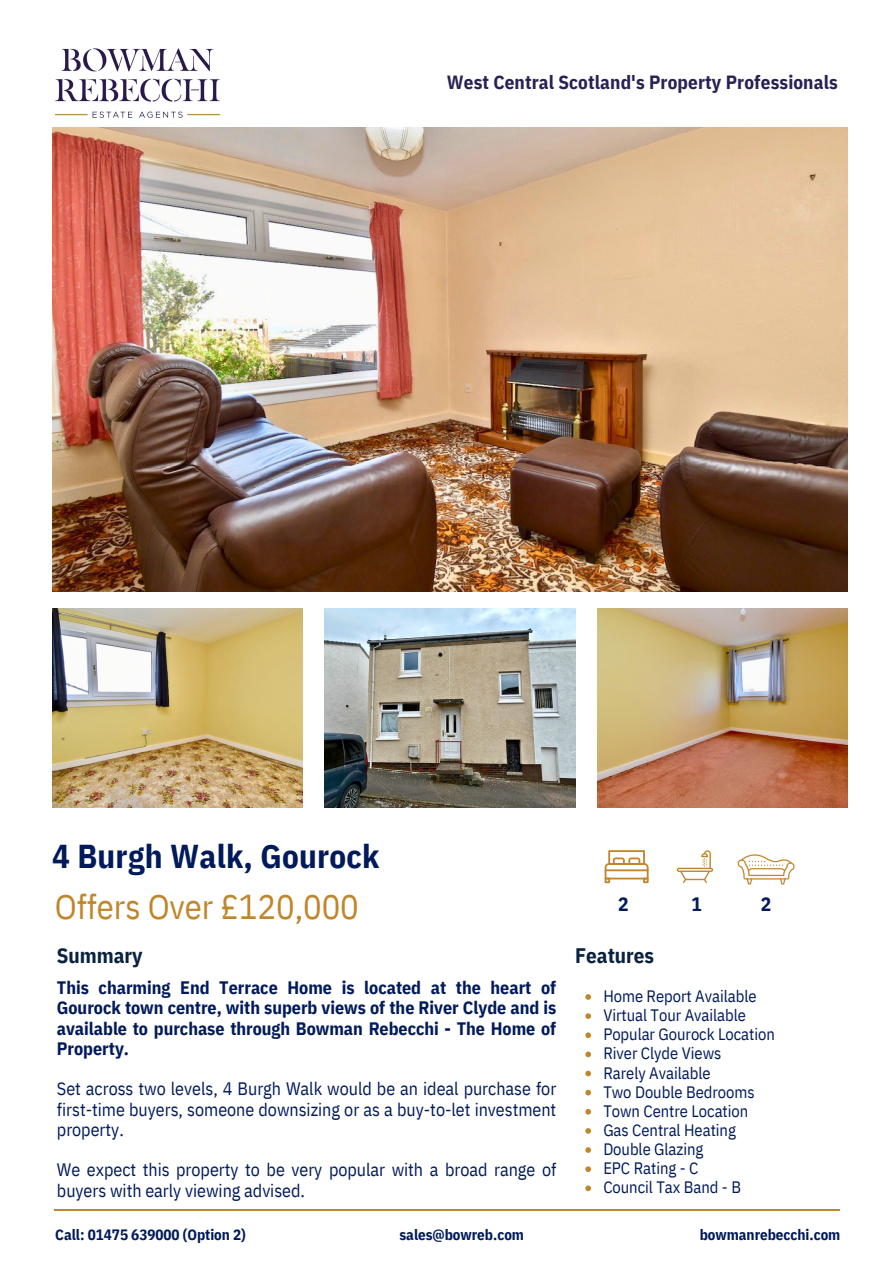
<style>
.page{position:relative;width:894px;height:1264px;background:#fff}
.page>*{position:absolute;margin:0;border:0;box-sizing:border-box;transform-origin:0 0}
.t1{font:34.5px "IBM Plex Sans Cond";color:#c1852b}
.t2{font:700 33px "IBM Plex Sans Cond";letter-spacing:.005em;color:#001a5b}
.t3{font:700 21px "IBM Plex Sans Cond";color:#0a2240}
.t4{font:700 19.35px "IBM Plex Sans Cond";color:#001a5b}
.t5{font:700 19.05px "IBM Plex Sans Cond";letter-spacing:.005em;color:#282153}
.t6{font:18px/20.2px "IBM Plex Sans Cond";color:#001a5b;text-align:justify}
.t7{font:700 18px/20.2px "IBM Plex Sans Cond";color:#001a5b;text-align:justify}
.t8{font:16.5px "IBM Plex Sans Cond";color:#001a5b}
.t9{font:700 15px "IBM Plex Sans Cond";color:#001a5b}
</style>
<div class="page">
<hr style="left:55px;top:1209px;width:784px;height:1px;background:#c1852b">
<img style="left:52px;top:48px;width:184px;height:80px">
<img style="left:325px;top:608px;width:250px;height:199px">
<svg style="left:604px;top:850px;width:44px;height:33px"></svg>
<svg style="left:676px;top:850px;width:37px;height:33px"></svg>
<svg style="left:737px;top:854px;width:57px;height:30px"></svg>
<img style="left:52px;top:128px;width:795px;height:463px">
<svg style="left:585px;top:994px;width:6px;height:5px"></svg>
<svg style="left:585px;top:1013px;width:6px;height:5px"></svg>
<svg style="left:585px;top:1032px;width:6px;height:6px"></svg>
<svg style="left:585px;top:1051px;width:6px;height:6px"></svg>
<svg style="left:585px;top:1070px;width:6px;height:6px"></svg>
<svg style="left:585px;top:1089px;width:6px;height:6px"></svg>
<svg style="left:585px;top:1109px;width:6px;height:5px"></svg>
<svg style="left:585px;top:1128px;width:6px;height:5px"></svg>
<svg style="left:585px;top:1147px;width:6px;height:5px"></svg>
<svg style="left:585px;top:1166px;width:6px;height:5px"></svg>
<svg style="left:585px;top:1185px;width:6px;height:6px"></svg>
<img style="left:597px;top:608px;width:250px;height:199px">
<img style="left:52px;top:608px;width:250px;height:199px">
<p class="t5" style="left:446px;top:69px;width:392px">West Central Scotland's Property Professionals</p>
<h3 class="t2" style="left:52px;top:833px;width:328px">4 Burgh Walk, Gourock</h3>
<h1 class="t1" style="left:55px;top:884px;width:305px">Offers Over £120,000</h1>
<p class="t4" style="left:618px;top:891px;width:12px">2</p>
<p class="t4" style="left:691px;top:891px;width:12px">1</p>
<p class="t4" style="left:760px;top:891px;width:12px">2</p>
<p class="t3" style="left:57px;top:941px;width:87px">Summary</p>
<p class="t7" style="left:57px;top:977px;width:501px">This charming End Terrace Home is located at the heart of Gourock town centre, with superb views of the River Clyde and is available to purchase through Bowman Rebecchi - The Home of Property.</p>
<p class="t6" style="left:57px;top:1078px;width:501px">Set across two levels, 4 Burgh Walk would be an ideal purchase for first-time buyers, someone downsizing or as a buy-to-let investment property.</p>
<p class="t6" style="left:57px;top:1159px;width:500px">We expect this property to be very popular with a broad range of buyers with early viewing advised.</p>
<p class="t9" style="left:55px;top:1224px;width:192px">Call: 01475 639000 (Option 2)</p>
<p class="t9" style="left:399px;top:1224px;width:126px">sales@bowreb.com</p>
<p class="t3" style="left:575px;top:941px;width:80px">Features</p>
<h2 class="t8" style="left:603px;top:985px;width:155px">Home Report Available</h2>
<h3 class="t8" style="left:603px;top:1004px;width:144px">Virtual Tour Available</h3>
<h3 class="t8" style="left:603px;top:1023px;width:173px">Popular Gourock Location</h3>
<h4 class="t8" style="left:603px;top:1042px;width:120px">River Clyde Views</h4>
<h5 class="t8" style="left:603px;top:1061px;width:109px">Rarely Available</h5>
<h5 class="t8" style="left:603px;top:1080px;width:153px">Two Double Bedrooms</h5>
<p class="t8" style="left:603px;top:1099px;width:146px">Town Centre Location</p>
<p class="t8" style="left:603px;top:1119px;width:134px">Gas Central Heating</p>
<p class="t8" style="left:603px;top:1138px;width:102px">Double Glazing</p>
<p class="t8" style="left:603px;top:1157px;width:97px">EPC Rating - C</p>
<p class="t8" style="left:603px;top:1176px;width:139px">Council Tax Band - B</p>
<p class="t9" style="left:699px;top:1224px;width:142px">bowmanrebecchi.com</p>
</div>
